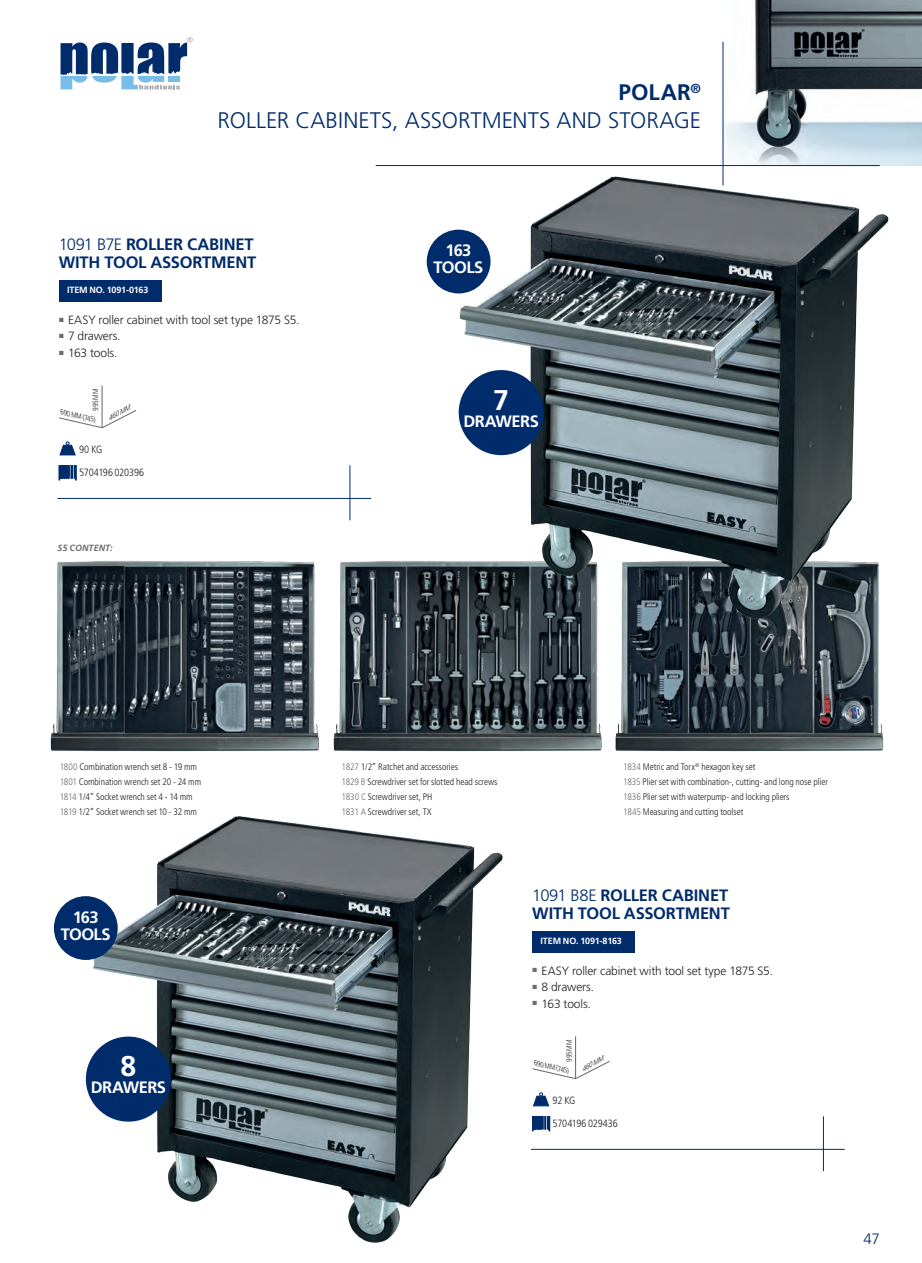
<style>
.page{position:relative;width:922px;height:1263px;background:#fff}
.page>*{position:absolute;margin:0;border:0;box-sizing:border-box;transform-origin:0 0}
.t1{font:700 28.5px "Frutiger";color:#fff}
.t2{font:300 22.5px "Frutiger";color:#002c6b}
.t3{font:700 22.5px "Frutiger";letter-spacing:.01em;color:#002c6b}
.t4{font:700 16.5px/18px "Frutiger";letter-spacing:-.015em;color:#002c6b}
.t5{font:700 16.5px/17.1px "Frutiger";letter-spacing:-.035em;color:#fff;text-align:center}
.t6{font:300 15px "Frutiger";color:#002c6b}
.t7{font:300 12px "Frutiger";letter-spacing:-.015em;color:#231f20}
.t8{font:300 condensed 10.5px "Frutiger";letter-spacing:-.015em;color:#231f20}
.t9{font:300 condensed 9.45px/15px "Frutiger";letter-spacing:-.005em;color:#231f20}
.t10{font:700 9px "Frutiger";letter-spacing:-.02em;color:#fff}
.t11{font:italic 700 9px "Frutiger";letter-spacing:.005em;color:#6c6d70}
.t12{font:italic 300 condensed 7.5px "Frutiger";color:#231f20}
.t13{font:300 condensed 7.5px "Frutiger";letter-spacing:-.035em;color:#231f20}
.t14{font:italic 300 condensed 6.9px "Frutiger";color:#231f20;scale:1.17 1}
.s1{font-weight:300}
.s2{color:#6c6d70}
</style>
<div class="page">
<img style="left:722px;top:0;width:200px;height:166px">
<img style="left:50px;top:560px;width:268px;height:192px">
<img style="left:318px;top:560px;width:284px;height:192px">
<img style="left:615px;top:626px;width:269px;height:126px">
<hr style="left:102px;top:386px;width:1px;height:42px;background:#6c6d70">
<hr style="left:575px;top:1036px;width:1px;height:42px;background:#6c6d70">
<svg style="left:59px;top:409px;width:78px;height:20px"></svg>
<svg style="left:532px;top:1059px;width:78px;height:20px"></svg>
<img style="left:450px;top:170px;width:439px;height:456px">
<img style="left:79px;top:816px;width:424px;height:427px">
<svg style="left:61px;top:37px;width:132px;height:52px"></svg>
<hr style="left:376px;top:165px;width:503px;height:1px;background:#002c6b">
<hr style="left:722px;top:42px;width:1px;height:143px;background:#002c6b">
<div style="left:427px;top:230px;width:63px;height:63px;background:#002c6b;border-radius:50%"></div>
<div style="left:54px;top:896px;width:64px;height:63px;background:#002c6b;border-radius:50%"></div>
<svg style="left:59px;top:441px;width:17px;height:14px"></svg>
<svg style="left:533px;top:1092px;width:16px;height:14px"></svg>
<svg style="left:59px;top:465px;width:18px;height:15px"></svg>
<svg style="left:532px;top:1116px;width:18px;height:14px"></svg>
<hr style="left:349px;top:465px;width:1px;height:55px;background:#002c6b">
<hr style="left:823px;top:1116px;width:1px;height:55px;background:#002c6b">
<hr style="left:57px;top:498px;width:314px;height:1px;background:#002c6b">
<hr style="left:531px;top:1148px;width:313px;height:1px;background:#002c6b">
<div style="left:459px;top:370px;width:85px;height:85px;background:#002c6b;border-radius:50%"></div>
<div style="left:86px;top:1036px;width:85px;height:85px;background:#002c6b;border-radius:50%"></div>
<div style="left:59px;top:280px;width:102px;height:21px;background:#002c6b"></div>
<div style="left:532px;top:931px;width:102px;height:21px;background:#002c6b"></div>
<h2 class="t3" style="left:618px;top:79px;width:84px">POLAR<sup>®</sup></h2>
<h2 class="t2" style="left:218px;top:107px;width:485px">ROLLER CABINETS, ASSORTMENTS AND STORAGE</h2>
<h3 class="t4" style="left:59px;top:235px;width:199px"><span class="s1">1091 B7E</span> ROLLER CABINET<br>WITH TOOL ASSORTMENT</h3>
<p class="t10" style="left:67px;top:285px;width:83px">ITEM NO. 1091-0163</p>
<p class="t7" style="left:59px;top:313px;width:242px"><sup>■</sup> EASY roller cabinet with tool set type 1875 S5.</p>
<p class="t7" style="left:59px;top:329px;width:63px"><sup>■</sup> 7 drawers.</p>
<p class="t7" style="left:59px;top:346px;width:60px"><sup>■</sup> 163 tools.</p>
<p class="t13" style="left:91px;top:411px;width:23px;rotate:-90deg">995 MM</p>
<p class="t12" style="left:62px;top:408px;width:37px;rotate:13deg">690 MM (745)</p>
<p class="t14" style="left:106px;top:415px;width:22px;rotate:-27deg">460 MM</p>
<p class="t8" style="left:79px;top:443px;width:25px">90 KG</p>
<p class="t8" style="left:79px;top:466px;width:67px">5704196 020396</p>
<p class="t11" style="left:57px;top:542px;width:57px">S5 CONTENT:</p>
<h3 class="t5" style="left:433px;top:242px;width:51px">163<br>TOOLS</h3>
<h1 class="t1" style="left:493px;top:383px;width:17px">7</h1>
<h3 class="t5" style="left:463px;top:412px;width:77px">DRAWERS</h3>
<p class="t9" style="left:60px;top:759px;width:143px"><span class="s2">1800</span> Combination wrench set 8 - 19 mm <span class="s2">1801</span> Combination wrench set 20 - 24 mm <span class="s2">1814</span> 1/4” Socket wrench set 4 - 14 mm <span class="s2">1819</span> 1/2” Socket wrench set 10 - 32 mm</p>
<p class="t9" style="left:623px;top:759px;width:206px"><span class="s2">1834</span> Metric and Torx<sup>®</sup> hexagon key set<br><span class="s2">1835</span> Plier set with combination-, cutting- and long nose plier <span class="s2">1836</span> Plier set with waterpump- and locking pliers<br><span class="s2">1845</span> Measuring and cutting toolset</p>
<p class="t9" style="left:342px;top:759px;width:157px"><span class="s2">1827</span> 1/2” Ratchet and accessories<br><span class="s2">1829 B</span> Screwdriver set for slotted head screws <span class="s2">1830 C</span> Screwdriver set, PH<br><span class="s2">1831 A</span> Screwdriver set, TX</p>
<h3 class="t5" style="left:61px;top:908px;width:51px">163<br>TOOLS</h3>
<h1 class="t1" style="left:120px;top:1049px;width:17px">8</h1>
<h3 class="t5" style="left:91px;top:1078px;width:77px">DRAWERS</h3>
<h3 class="t4" style="left:532px;top:886px;width:199px"><span class="s1">1091 B8E</span> ROLLER CABINET<br>WITH TOOL ASSORTMENT</h3>
<p class="t10" style="left:540px;top:935px;width:83px">ITEM NO. 1091-8163</p>
<p class="t7" style="left:532px;top:963px;width:242px"><sup>■</sup> EASY roller cabinet with tool set type 1875 S5.</p>
<p class="t7" style="left:532px;top:980px;width:63px"><sup>■</sup> 8 drawers.</p>
<p class="t7" style="left:532px;top:996px;width:60px"><sup>■</sup> 163 tools.</p>
<p class="t13" style="left:565px;top:1061px;width:23px;rotate:-90deg">995 MM</p>
<p class="t12" style="left:535px;top:1058px;width:37px;rotate:13deg">690 MM (745)</p>
<p class="t14" style="left:580px;top:1065px;width:22px;rotate:-27deg">460 MM</p>
<p class="t8" style="left:552px;top:1094px;width:24px">92 KG</p>
<p class="t8" style="left:552px;top:1117px;width:67px">5704196029436</p>
<h3 class="t6" style="left:863px;top:1230px;width:18px">47</h3>
</div>
